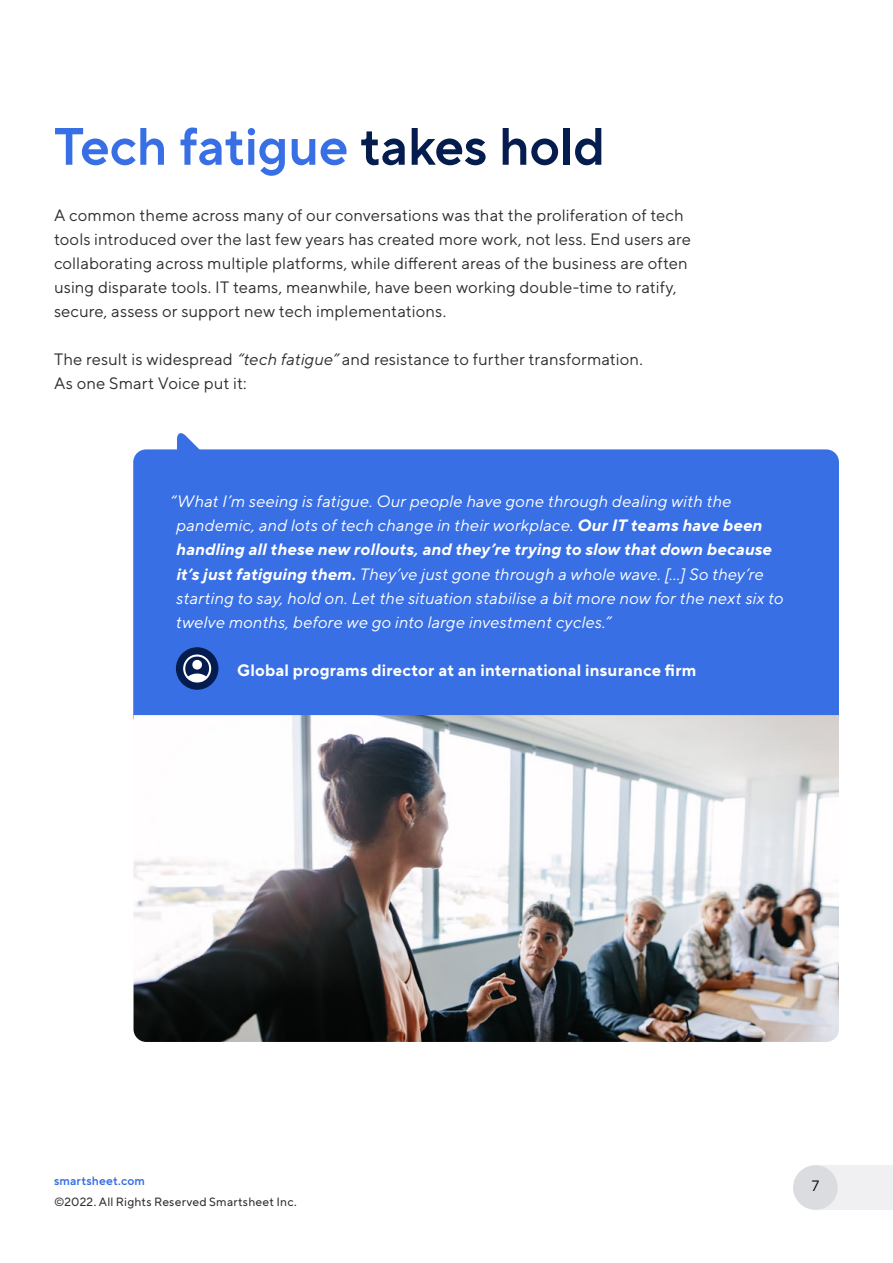
<style>
.page{position:relative;width:893px;height:1263px;background:#fff}
.page>*{position:absolute;margin:0;border:0;box-sizing:border-box;transform-origin:0 0}
.t1{font:600 52.5px "TT Norms Pro";letter-spacing:-.01em;color:#386fe5}
.t2{font:16.5px/24px "TT Norms Pro";letter-spacing:.01em;color:#2e2e2d}
.t3{font:italic 16.5px/24px "TT Norms Pro";letter-spacing:.005em;color:#fff}
.t4{font:700 16.5px "TT Norms Pro";letter-spacing:.01em;color:#fff}
.t5{font:15px "TT Norms Pro";color:#000}
.t6{font:12px "TT Norms Pro";letter-spacing:.015em;color:#2e2e2d}
.t7{font:600 12px "TT Norms Pro";letter-spacing:.015em;color:#386fe5}
.s1{color:#041c4e}
.s2{font-style:italic}
.s3{font-weight:700}
</style>
<div class="page">
<div style="left:816px;top:1165px;width:77px;height:45px;background:#f0f0f2"></div>
<div style="left:793px;top:1165px;width:45px;height:45px;background:#dbdce0;border-radius:50%"></div>
<div style="left:133px;top:449px;width:706px;height:270px;background:#386fe5"></div>
<img style="left:134px;top:715px;width:705px;height:327px">
<svg style="left:177px;top:433px;width:51px;height:51px"></svg>
<div style="left:176px;top:647px;width:42px;height:43px;background:#041c4e;border-radius:50%"></div>
<svg style="left:183px;top:654px;width:28px;height:28px"></svg>
<p class="t1" style="left:54px;top:108px;width:553px">Tech fatigue <span class="s1">takes hold</span></p>
<p class="t2" style="left:54px;top:202px;width:638px">A common theme across many of our conversations was that the proliferation of tech tools introduced over the last few years has created more work, not less. End users are collaborating across multiple platforms, while different areas of the business are often using disparate tools. IT teams, meanwhile, have been working double-time to ratify, secure, assess or support new tech implementations.</p>
<p class="t2" style="left:54px;top:346px;width:590px">The result is widespread <span class="s2">“tech fatigue”</span> and resistance to further transformation.<br>As one Smart Voice put it:</p>
<p class="t3" style="left:175px;top:488px;width:609px;text-indent:-5px">“What I’m seeing is fatigue. Our people have gone through dealing with the pandemic, and lots of tech change in their workplace. <span class="s3">Our IT teams have been handling all these new rollouts, and they’re trying to slow that down because it’s just fatiguing them.</span> They’ve just gone through a whole wave. [...] So they’re starting to say, hold on. Let the situation stabilise a bit more now for the next six to twelve months, before we go into large investment cycles.”</p>
<p class="t4" style="left:237px;top:657px;width:461px">Global programs director at an international insurance firm</p>
<p class="t7" style="left:54px;top:1172px;width:93px">smartsheet.com</p>
<p class="t6" style="left:54px;top:1193px;width:244px">©2022. All Rights Reserved Smartsheet Inc.</p>
<p class="t5" style="left:812px;top:1175px;width:9px">7</p>
</div>
